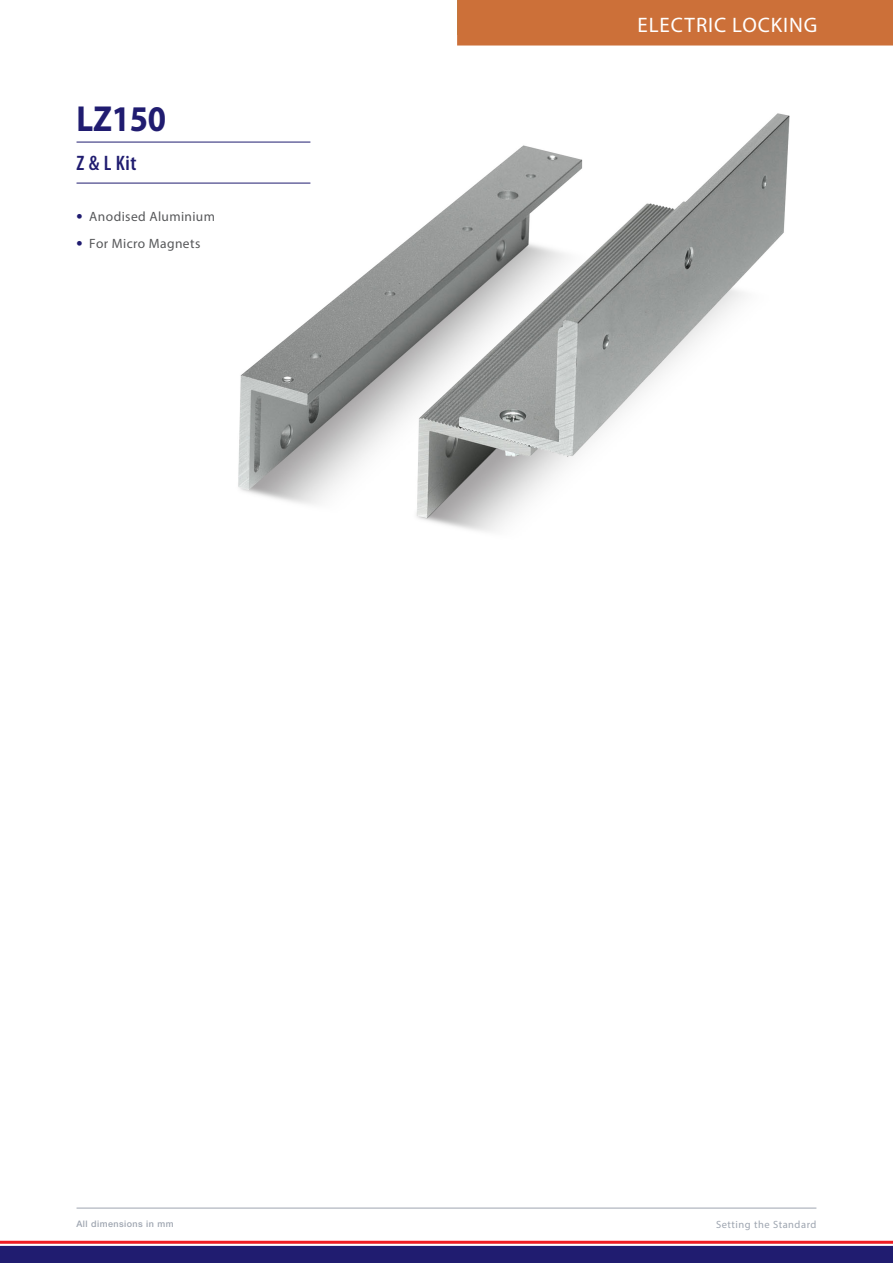
<style>
.page{position:relative;width:893px;height:1263px;background:#fff}
.page>*{position:absolute;margin:0;border:0;box-sizing:border-box;transform-origin:0 0}
.t1{font:700 36.3px "Myriad Pro";letter-spacing:-.01em;color:#201c70;scale:.91 1}
.ElectricLocking_Sect{font:21px "Myriad Pro";letter-spacing:.045em;color:#fff}
.t2{font:600 condensed 21px "Myriad Pro";color:#201c70}
.t3{font:13.5px "Myriad Pro";letter-spacing:.025em;color:#57585a}
.t4{font:10.5px "Myriad Pro";letter-spacing:.05em;color:#9ea5b0}
.t5{font:500 9px "Helvetica Neue LT Std";letter-spacing:.05em;color:#9ea5b0}
.s1{font-weight:700;font-size:18px;color:#201c70}
</style>
<div class="page">
<hr style="left:0;top:1241px;width:893px;height:3px;background:#ee1d23">
<div style="left:0;top:1246px;width:893px;height:17px;background:#201c70"></div>
<hr style="left:77px;top:1208px;width:739px;height:1px;background:#9ea5b0">
<div style="left:457px;top:0;width:436px;height:46px;background:#cc7039"></div>
<img style="left:227px;top:113px;width:563px;height:419px">
<hr style="left:77px;top:142px;width:233px;height:1px;background:#201c70">
<hr style="left:77px;top:183px;width:233px;height:1px;background:#201c70">
<h1 class="t1" style="left:77px;top:95px;width:100px">LZ150</h1>
<h2 class="t2" style="left:77px;top:151px;width:61px">Z &amp; L Kit</h2>
<p class="t3" style="left:77px;top:208px;width:140px"><span class="s1">•</span> Anodised Aluminium</p>
<p class="t3" style="left:77px;top:235px;width:125px"><span class="s1">•</span> For Micro Magnets</p>
<p class="ElectricLocking_Sect" style="left:637px;top:12px;width:182px">Electric Locking</p>
<p class="t5" style="left:77px;top:1218px;width:99px">All dimensions in mm</p>
<p class="t4" style="left:716px;top:1218px;width:102px">Setting the Standard</p>
</div>
